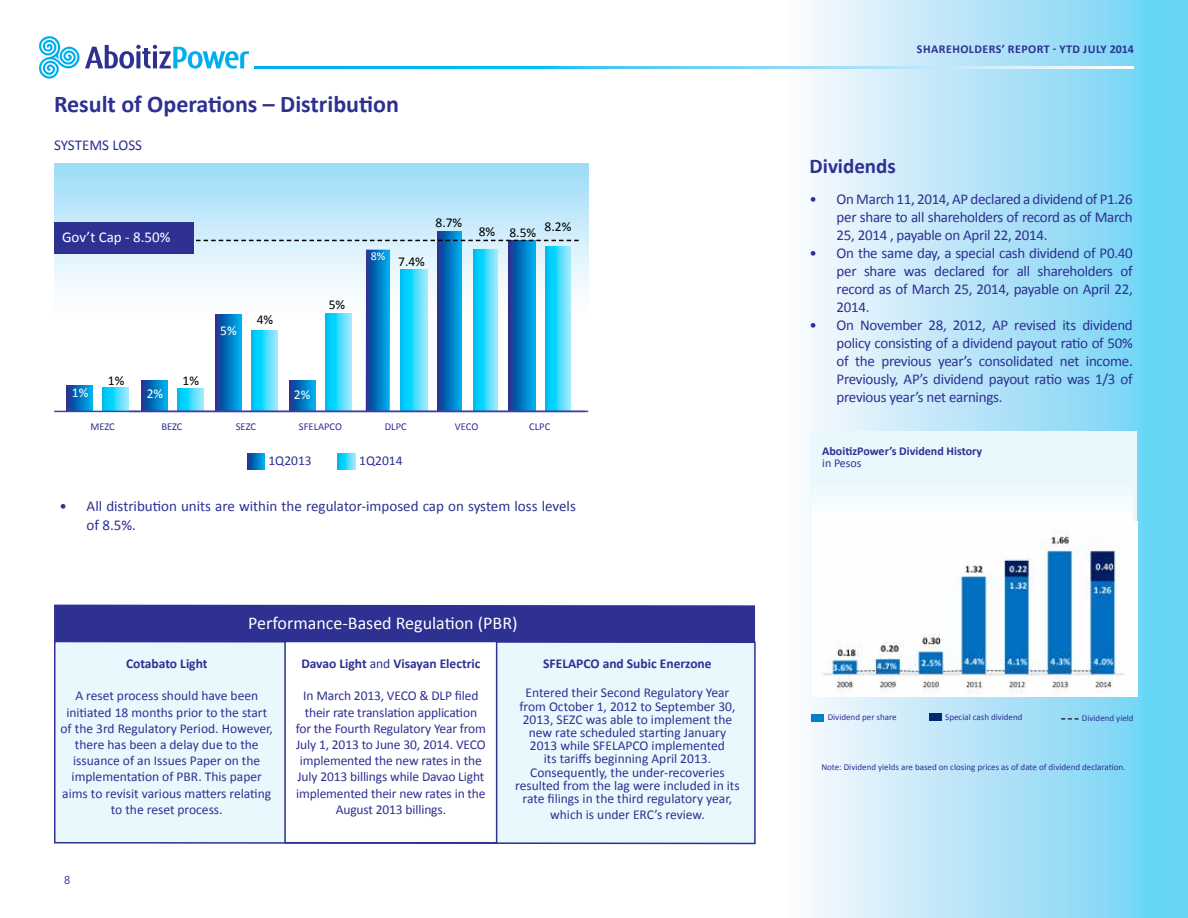
<style>
.page{position:relative;width:1188px;height:918px;background:#fff}
.page>*{position:absolute;margin:0;border:0;box-sizing:border-box;transform-origin:0 0}
.t1{font:700 24px "Calibri";color:#2e3092}
.t2{font:700 21px "Calibri";color:#2e3092}
.t3{font:18px "Calibri";color:#fff}
.t4{font:15px/18px "Calibri";letter-spacing:-.02em;color:#2e3092;text-align:justify}
.t5{font:15px/19.5px "Calibri";color:#2e3092}
.t6{font:15px "Calibri";color:#fff}
.t7{font:13.5px/16.2px "Calibri";color:#2e3092;text-align:center}
.t8{font:700 13.5px "Calibri";color:#2e3092}
.t9{font:13.5px "Calibri";color:#000}
.t10{font:13.5px "Calibri";color:#fff}
.t11{font:700 12px "Calibri";color:#2e3092}
.t12{font:700 12px "Calibri";letter-spacing:.04em;color:#2e3092}
.t13{font:12px "Calibri";color:#2e3092}
.t14{font:12px "Calibri";color:#fff}
.t15{font:12px "Corbel";color:#2e3092}
.t16{font:10.5px "Calibri";color:#2e3092}
.t17{font:9px "Calibri";color:#2e3092}
.s1{font-weight:400}
</style>
<div class="page">
<svg style="left:39px;top:36px;width:210px;height:43px"></svg>
<div style="left:782px;top:0;width:406px;height:918px;background:linear-gradient(to right,#fffafe,#65d0f4)"></div>
<svg style="left:254px;top:67px;width:880px;height:1px"></svg>
<div style="left:811px;top:431px;width:326px;height:266px;background:#e8f8fd"></div>
<svg style="left:54px;top:163px;width:534px;height:241px"></svg>
<svg style="left:215px;top:314px;width:27px;height:97px;background:#0772bf"></svg>
<svg style="left:251px;top:330px;width:27px;height:81px;background:#3ad7fb"></svg>
<svg style="left:325px;top:314px;width:26px;height:97px;background:#38d7fb"></svg>
<svg style="left:247px;top:453px;width:18px;height:16px"></svg>
<svg style="left:338px;top:453px;width:17px;height:16px"></svg>
<div style="left:54px;top:223px;width:140px;height:31px;background:#2e3092"></div>
<svg style="left:67px;top:385px;width:26px;height:26px"></svg>
<svg style="left:141px;top:381px;width:26px;height:30px"></svg>
<svg style="left:366px;top:250px;width:24px;height:161px;background:#0874c0"></svg>
<svg style="left:289px;top:381px;width:26px;height:30px"></svg>
<svg style="left:437px;top:231px;width:25px;height:180px;background:#0772be"></svg>
<svg style="left:509px;top:241px;width:26px;height:170px;background:#0673bf"></svg>
<svg style="left:103px;top:388px;width:26px;height:23px"></svg>
<svg style="left:177px;top:388px;width:26px;height:23px"></svg>
<svg style="left:400px;top:270px;width:27px;height:141px;background:#38d7fb"></svg>
<svg style="left:474px;top:250px;width:24px;height:161px;background:#3cd8fc"></svg>
<svg style="left:546px;top:246px;width:24px;height:165px;background:#3ad8fc"></svg>
<svg style="left:196px;top:240px;width:383px;height:1px"></svg>
<hr style="left:54px;top:411px;width:534px;height:1px;background:#3e42a0">
<div style="left:54px;top:605px;width:701px;height:35px;background:#2e3092"></div>
<div style="left:54px;top:640px;width:702px;height:205px;background:#e8f8fd"></div>
<div style="left:284px;top:641px;width:213px;height:202px;background:#fff;border:2px solid #2e3092"></div>
<svg style="left:1061px;top:718px;width:18px;height:2px"></svg>
<img style="left:811px;top:522px;width:326px;height:175px">
<div style="left:811px;top:476px;width:322px;height:49px;background:#f4fbfe"></div>
<div style="left:811px;top:714px;width:13px;height:8px;background:#0082c9"></div>
<div style="left:929px;top:713px;width:12px;height:8px;background:#002b71"></div>
<h1 class="t1" style="left:54px;top:88px;width:346px">Result of Operations – Distribution</h1>
<p class="t5" style="left:54px;top:135px;width:90px">SYSTEMS LOSS</p>
<p class="t6" style="left:62px;top:228px;width:110px">Gov’t Cap - 8.50%</p>
<p class="t9" style="left:108px;top:372px;width:18px">1%</p>
<p class="t9" style="left:182px;top:372px;width:18px">1%</p>
<p class="t10" style="left:72px;top:384px;width:18px">1%</p>
<p class="t10" style="left:147px;top:385px;width:18px">2%</p>
<p class="t10" style="left:220px;top:322px;width:18px">5%</p>
<p class="t9" style="left:257px;top:311px;width:18px">4%</p>
<p class="t9" style="left:329px;top:296px;width:18px">5%</p>
<p class="t10" style="left:294px;top:386px;width:18px">2%</p>
<p class="t14" style="left:371px;top:249px;width:16px">8%</p>
<p class="t9" style="left:436px;top:214px;width:28px">8.7%</p>
<p class="t9" style="left:398px;top:253px;width:28px">7.4%</p>
<p class="t9" style="left:479px;top:223px;width:18px">8%</p>
<p class="t9" style="left:509px;top:224px;width:28px">8.5%</p>
<p class="t9" style="left:545px;top:218px;width:28px">8.2%</p>
<p class="t16" style="left:90px;top:420px;width:26px">MEZC</p>
<p class="t16" style="left:161px;top:420px;width:23px">BEZC</p>
<p class="t16" style="left:236px;top:420px;width:22px">SEZC</p>
<p class="t16" style="left:299px;top:420px;width:45px">SFELAPCO</p>
<p class="t16" style="left:385px;top:420px;width:23px">DLPC</p>
<p class="t16" style="left:455px;top:420px;width:25px">VECO</p>
<p class="t16" style="left:529px;top:420px;width:23px">CLPC</p>
<p class="t7" style="left:268px;top:453px;width:45px">1Q2013</p>
<p class="t7" style="left:359px;top:453px;width:45px">1Q2014</p>
<p class="t5" style="left:87px;top:496px;width:491px;text-indent:-27px">• All distribution units are within the regulator-imposed cap on system loss levels of 8.5%.</p>
<h3 class="t3" style="left:248px;top:611px;width:271px">Performance-Based Regulation (PBR)</h3>
<p class="t8" style="left:126px;top:655px;width:83px">Cotabato Light</p>
<p class="t7" style="left:61px;top:688px;width:214px">A reset process should have been initiated 18 months prior to the start of the 3rd Regulatory Period. However, there has been a delay due to the issuance of an Issues Paper on the implementation of PBR. This paper aims to revisit various matters relating to the reset process.</p>
<p class="t15" style="left:64px;top:872px;width:8px">8</p>
<p class="t8" style="left:301px;top:655px;width:181px">Davao Light <span class="s1">and</span> Visayan E lectric</p>
<p class="t7" style="left:296px;top:688px;width:192px">In March 2013, VECO &amp; DLP filed their rate translation application for the Fourth Regulatory Year from<br>July 1, 2013 to June 30, 2014. VECO implemented the new rates in the<br>July 2013 billings while Davao Light implemented their new rates in the<br>August 2013 billings.</p>
<p class="t8" style="left:543px;top:655px;width:170px">SFELAPCO and Subic Enerzone</p>
<p class="t7" style="left:515px;top:686px;width:226px;line-height:13.2px">Entered their Second Regulatory Year from October 1, 2012 to September 30, 2013, SEZC was able to implement the new rate scheduled starting January 2013 while SFELAPCO implemented<br>its tariffs beginning April 2013.<br>Consequently, the under-recoveries resulted from the lag were included in its rate filings in the third regulatory year,</p>
<p class="t7" style="left:550px;top:807px;width:156px">which is under ERC’s review.</p>
<p class="t11" style="left:917px;top:41px;width:15px">Shar</p>
<p class="t12" style="left:946px;top:41px;width:190px">eholders’ Report - YTD JULY 2014</p>
<h2 class="t2" style="left:810px;top:152px;width:88px">Dividends</h2>
<p class="t4" style="left:837px;top:190px;width:298px;text-indent:-27px">• On March 11, 2014, AP declared a dividend of P1.26 per share to all shareholders of record as of March 25, 2014 , payable on April 22, 2014.</p>
<p class="t4" style="left:837px;top:244px;width:298px;text-indent:-27px">• On the same day, a special cash dividend of P0.40 per share was declared for all shareholders of record as of March 25, 2014, payable on April 22, 2014.</p>
<p class="t4" style="left:837px;top:316px;width:298px;text-indent:-27px">• On November 28, 2012, AP revised its dividend policy consisting of a dividend payout ratio of 50% of the previous year’s consolidated net income.<br>Previously, AP’s dividend payout ratio was 1/3 of previous year’s net earnings.</p>
<p class="t11" style="left:822px;top:443px;width:161px">AboitizPower’s Dividend History</p>
<p class="t13" style="left:822px;top:456px;width:41px">in Pesos</p>
<p class="t17" style="left:828px;top:712px;width:70px">Dividend per share</p>
<p class="t17" style="left:945px;top:711px;width:79px">Special cash dividend</p>
<p class="t17" style="left:1082px;top:712px;width:53px">Dividend yield</p>
<p class="t17" style="left:821px;top:761px;width:306px">Note: Dividend yields are based on closing prices as of date of dividend declaration.</p>
</div>
